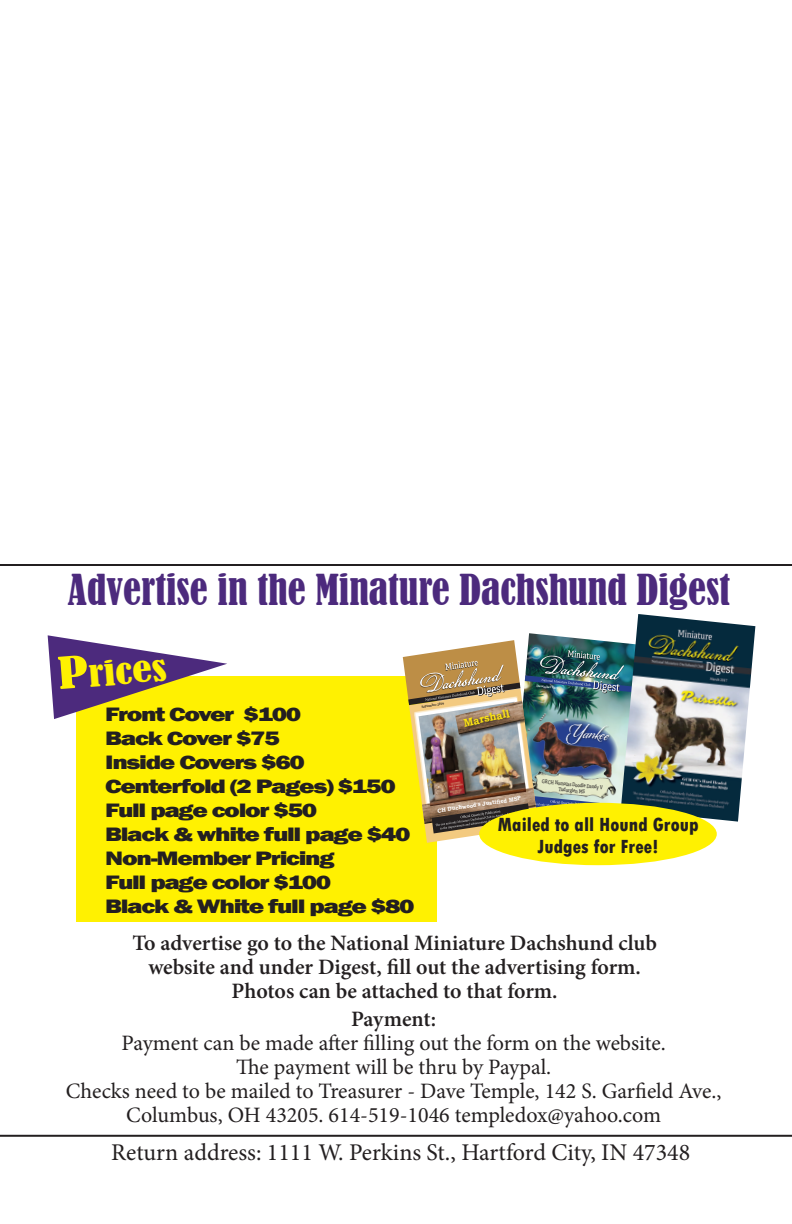
<style>
.page{position:relative;width:792px;height:1224px;background:#fff}
.page>*{position:absolute;margin:0;border:0;box-sizing:border-box;transform-origin:0 0}
.t1{font:condensed 40px "Bernard";color:#4c2a7d}
.t2{font:condensed 32.4px "Bernard";color:#fff101;scale:1.36 1}
.t3{font:24px "Minion Pro";color:#231f20}
.t4{font:22px/24px "Minion Pro";color:#231f20;text-align:center}
.t5{font:600 22px/24px "Minion Pro";color:#231f20;text-align:center}
.t6{font:800 20px/24px "Franklin Gothic";letter-spacing:-.05em;color:#231f20;scale:1.32 1}
.t7{font:800 condensed 20px/22px "Tw Cen";color:#231f20;text-align:center}
.t8{font:19.4px "Origins";color:#fff;scale:.93 1}
.t9{font:700 11.4px "Bookman Old Style";color:#fae115;scale:.93 1}
.t10{font:700 5.8px "Bookman Old Style";color:#fff;scale:.93 1}
.t11{font:5.2px/6.2px "Adelle Condensed";color:#231f20;text-align:center;scale:.93 1}
.t12{font:700 3.6px "Minion Pro";color:#231f20;scale:.93 1}
.t13{font:700 3.6px "Minion Pro";color:#fff;scale:.93 1}
.s1{font-size:41px}
</style>
<div class="page">
<hr style="left:0;top:1135px;width:792px;height:2px;background:#231f20">
<hr style="left:0;top:564px;width:792px;height:2px;background:#231f20">
<div style="left:76px;top:676px;width:361px;height:246px;background:#fff101"></div>
<img style="left:528px;top:633px;width:66px;height:7px">
<img style="left:636px;top:614px;width:119px;height:208px">
<img style="left:403px;top:640px;width:233px;height:203px">
<div style="left:479px;top:803px;width:238px;height:62px;background:#fff101;border-radius:50%"></div>
<svg style="left:48px;top:635px;width:179px;height:84px"></svg>
<h1 class="t1" style="left:68px;top:567px;width:664px">Advertise in the Minature Dachshund Digest</h1>
<h2 class="t2" style="left:57px;top:658px;width:81px;rotate:-4deg"><span class="s1">P</span>rices</h2>
<p class="t13" style="left:537px;top:683px;width:25px;rotate:6deg">December 2019</p>
<p class="t12" style="left:421px;top:704px;width:26px;rotate:-9deg">September 2019</p>
<p class="t6" style="left:105px;top:702px;width:236px">Front Cover $100<br>Back Cover $75<br>Inside Covers $60<br>Centerfold (2 Pages) $150<br>Full page color $50<br>Black &amp; white full page $40<br>Non-Member Pricing<br>Full page color $100<br>Black &amp; White full page $80</p>
<p class="t9" style="left:462px;top:715px;width:52px;rotate:-12deg">Marshall</p>
<p class="t8" style="left:568px;top:718px;width:47px;rotate:6deg">Yankee</p>
<p class="t11" style="left:542px;top:778px;width:67px;rotate:6deg">GRCH Nomalas Doodle Dandy V<br>Tudorglen MS</p>
<p class="t10" style="left:437px;top:807px;width:92px;rotate:-9deg">CH Duchwood's Justifi ed MSP</p>
<p class="t7" style="left:497px;top:814px;width:203px">Mailed to all Hound Group<br>Judges for Free!</p>
<p class="t5" style="left:132px;top:931px;width:526px">To advertise go to the National Miniature Dachshund club website and under Digest, fill out the advertising form.<br>Photos can be attached to that form.</p>
<p class="t5" style="left:351px;top:1006px;width:86px">Payment:</p>
<p class="t4" style="left:66px;top:1031px;width:657px">Payment can be made after filling out the form on the website.<br>The payment will be thru by Paypal.<br>Checks need to be mailed to Treasurer - Dave Temple, 142 S. Garfield Ave., Columbus, OH 43205. 614-519-1046 templedox@yahoo.com</p>
<p class="t3" style="left:111px;top:1136px;width:581px">Return address: 1111 W. Perkins St., Hartford City, IN 47348</p>
</div>
